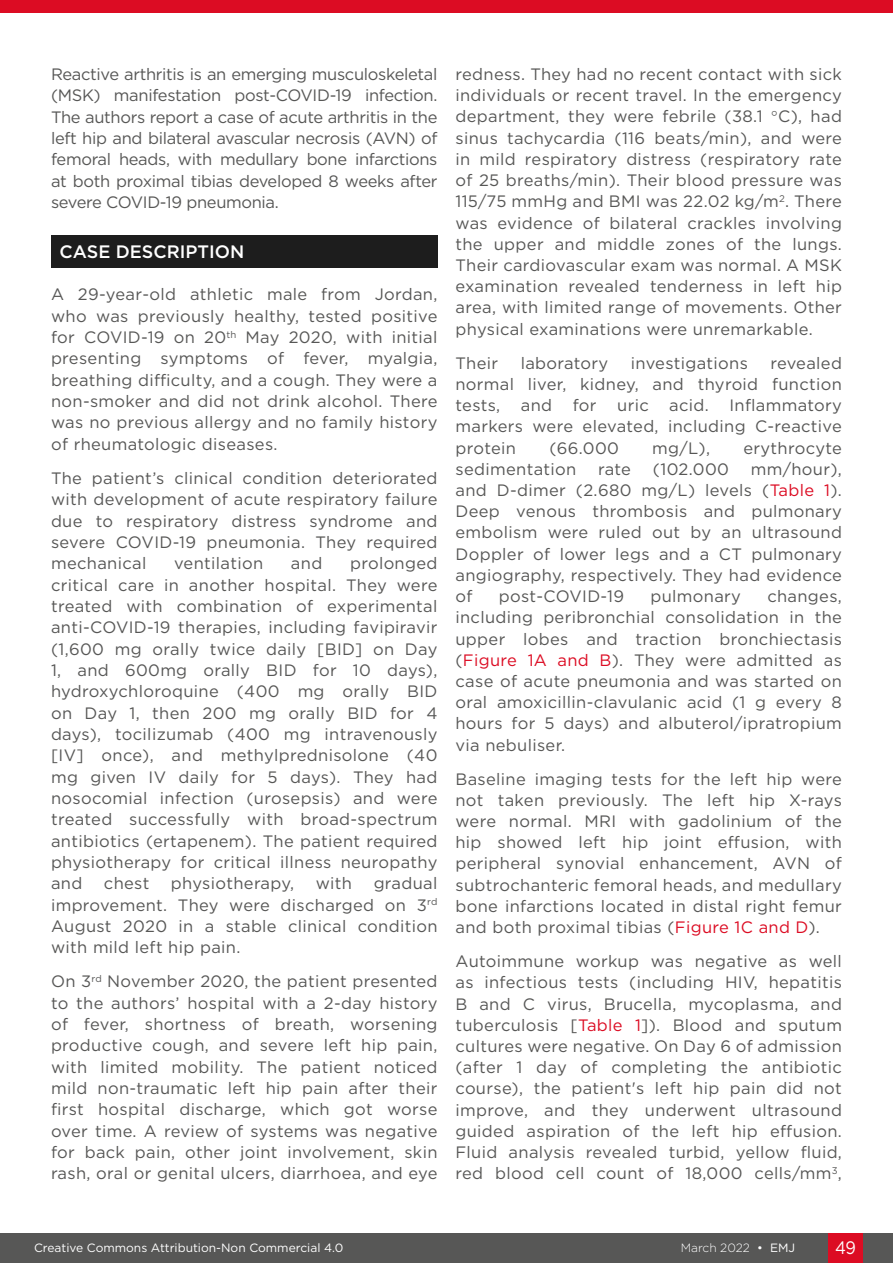
<style>
.page{position:relative;width:893px;height:1263px;background:#fff}
.page>*{position:absolute;margin:0;border:0;box-sizing:border-box;transform-origin:0 0}
.H1__Heading_1{font:500 18px "Gotham";color:#fff}
.t1{font:18px "Gotham";color:#fff;scale:.9 1}
.Body_Text__Justifica{font:16.5px/21.1px "Gotham";letter-spacing:.02em;color:#575756;text-align:justify}
.t2{font:12px "Gotham";color:#fff}
.t3{font:300 12px "Gotham";color:#fff}
.s1{font-family:"Times New Roman"}
.s2{color:#dc0c23}
.s3{font-weight:400}
</style>
<div class="page">
<div style="left:0;top:1233px;width:893px;height:30px;background:#575756"></div>
<div style="left:829px;top:1233px;width:34px;height:30px;background:#dc0c23"></div>
<div style="left:0;top:0;width:893px;height:13px;background:#dc0c23"></div>
<div style="left:51px;top:235px;width:386px;height:33px;background:#1d1d1d"></div>
<p class="Body_Text__Justifica" style="left:51px;top:63px;width:388px">Reactive arthritis is an emerging musculoskeletal (MSK) manifestation post-COVID-19 infection.<br>The authors report a case of acute arthritis in the left hip and bilateral avascular necrosis (AVN) of femoral heads, with medullary bone infarctions at both proximal tibias developed 8 weeks after severe COVID-19 pneumonia.</p>
<p class="H1__Heading_1" style="left:60px;top:240px;width:186px">CASE DESCRIPTION</p>
<p class="Body_Text__Justifica" style="left:51px;top:284px;width:388px">A 29-year-old athletic male from Jordan, who was previously healthy, tested positive for COVID-19 on 20<sup>th</sup> May 2020, with initial presenting symptoms of fever, myalgia, breathing difficulty, and a cough. They were a non-smoker and did not drink alcohol. There was no previous allergy and no family history of rheumatologic diseases.</p>
<p class="Body_Text__Justifica" style="left:51px;top:467px;width:388px">The patient’s clinical condition deteriorated with development of acute respiratory failure due to respiratory distress syndrome and severe COVID-19 pneumonia. They required mechanical</p>
<p class="Body_Text__Justifica" style="left:51px;top:552px;width:388px;text-indent:299px">prolonged critical care in another hospital. They were treated with combination of experimental anti-COVID-19 therapies, including favipiravir (1,600 mg orally twice daily [BID] on Day 1, and 600mg orally BID for 10 days), hydroxychloroquine (400 mg orally BID on Day 1, then 200 mg orally BID for 4 days), tocilizumab (400 mg intravenously [IV] once), and methylprednisolone (40 mg given IV daily for 5 days). They had nosocomial infection (urosepsis) and were treated successfully with broad-spectrum antibiotics (ertapenem). The patient required physiotherapy for critical illness neuropathy and</p>
<p class="Body_Text__Justifica" style="left:174px;top:552px;width:91px">ventilation</p>
<p class="Body_Text__Justifica" style="left:291px;top:552px;width:33px">and</p>
<p class="Body_Text__Justifica" style="left:51px;top:872px;width:388px;text-indent:323px">gradual improvement. They were discharged on 3<sup>rd </sup>August 2020 in a stable clinical condition with mild left hip pain.</p>
<p class="Body_Text__Justifica" style="left:51px;top:970px;width:388px">On 3<sup>rd</sup> November 2020, the patient presented to the authors’ hospital with a 2-day history of fever, shortness of breath, worsening productive cough, and severe left hip pain, with limited mobility. The patient noticed mild non-traumatic left hip pain after their first hospital discharge, which got worse over time. A review of systems was negative for back pain, other joint involvement, skin rash, oral or genital ulcers, diarrhoea, and eye</p>
<p class="Body_Text__Justifica" style="left:104px;top:872px;width:47px">chest</p>
<p class="Body_Text__Justifica" style="left:171px;top:872px;width:125px">physiotherapy,</p>
<p class="Body_Text__Justifica" style="left:316px;top:872px;width:38px">with</p>
<p class="Body_Text__Justifica" style="left:455px;top:63px;width:388px">redness. They had no recent contact with sick individuals or recent travel. In the emergency department, they were febrile (38.1 <span class="s1">°</span>C), had sinus tachycardia (116 beats/min), and were in mild respiratory distress (respiratory rate of 25 breaths/min). Their blood pressure was 115/75 mmHg and BMI was 22.02 kg/m<sup>2</sup>. There was evidence of bilateral crackles involving the upper and middle zones of the lungs.<br>Their cardiovascular exam was normal. A MSK examination revealed tenderness in left hip area, with limited range of movements. Other physical examinations were unremarkable.</p>
<p class="Body_Text__Justifica" style="left:455px;top:352px;width:44px">Their</p>
<p class="Body_Text__Justifica" style="left:521px;top:352px;width:89px">laboratory</p>
<p class="Body_Text__Justifica" style="left:631px;top:352px;width:118px">investigations</p>
<p class="Body_Text__Justifica" style="left:455px;top:352px;width:388px;text-indent:315px">revealed normal liver, kidney, and thyroid function tests, and for uric acid. Inflammatory markers were elevated, including C-reactive protein</p>
<p class="Body_Text__Justifica" style="left:549px;top:437px;width:71px">(66.000</p>
<p class="Body_Text__Justifica" style="left:652px;top:437px;width:59px">mg/L),</p>
<p class="Body_Text__Justifica" style="left:743px;top:437px;width:100px">erythrocyte</p>
<p class="Body_Text__Justifica" style="left:455px;top:458px;width:122px">sedimentation</p>
<p class="Body_Text__Justifica" style="left:598px;top:458px;width:34px">rate</p>
<p class="Body_Text__Justifica" style="left:653px;top:458px;width:77px">(102.000</p>
<p class="Body_Text__Justifica" style="left:455px;top:458px;width:388px;text-indent:295px">mm/hour), and D-dimer (2.680 mg/L) levels (<span class="s2">Table 1</span>).<br>Deep venous thrombosis and pulmonary embolism were ruled out by an ultrasound Doppler of lower legs and a CT pulmonary angiography, respectively. They had evidence of</p>
<p class="Body_Text__Justifica" style="left:455px;top:585px;width:388px;text-indent:312px">changes, including peribronchial consolidation in the upper lobes and traction bronchiectasis (<span class="s2">Figure 1A and B</span>). They were admitted as case of acute pneumonia and was started on oral amoxicillin-clavulanic acid (1 g every 8 hours for 5 days) and albuterol/ipratropium via nebuliser.</p>
<p class="Body_Text__Justifica" style="left:455px;top:768px;width:388px">Baseline imaging tests for the left hip were not taken previously. The left hip X-rays were normal. MRI with gadolinium of the hip showed left hip joint effusion, with peripheral synovial enhancement, AVN of subtrochanteric femoral heads, and medullary bone infarctions located in distal right femur and both proximal tibias (<span class="s2">Figure 1C and D</span>).</p>
<p class="Body_Text__Justifica" style="left:455px;top:950px;width:388px">Autoimmune workup was negative as well as infectious tests (including HIV, hepatitis B and C virus, Brucella, mycoplasma, and tuberculosis [<span class="s2">Table 1</span>]). Blood and sputum cultures were negative. On Day 6 of admission (after 1 day of completing the antibiotic course), the patient's left hip pain did not improve, and they underwent ultrasound guided aspiration of the left hip effusion.<br>Fluid analysis revealed turbid, yellow fluid, red blood cell count of 18,000 cells/mm<sup>3</sup>,</p>
<p class="Body_Text__Justifica" style="left:499px;top:585px;width:127px">post-COVID-19</p>
<p class="Body_Text__Justifica" style="left:650px;top:585px;width:92px">pulmonary</p>
<p class="t2" style="left:34px;top:1240px;width:311px">Creative Commons Attribution-Non Commercial 4.0</p>
<p class="t3" style="left:681px;top:1240px;width:116px">March 2022 <span class="s3">• EMJ</span></p>
<p class="t1" style="left:835px;top:1236px;width:25px">49</p>
</div>
